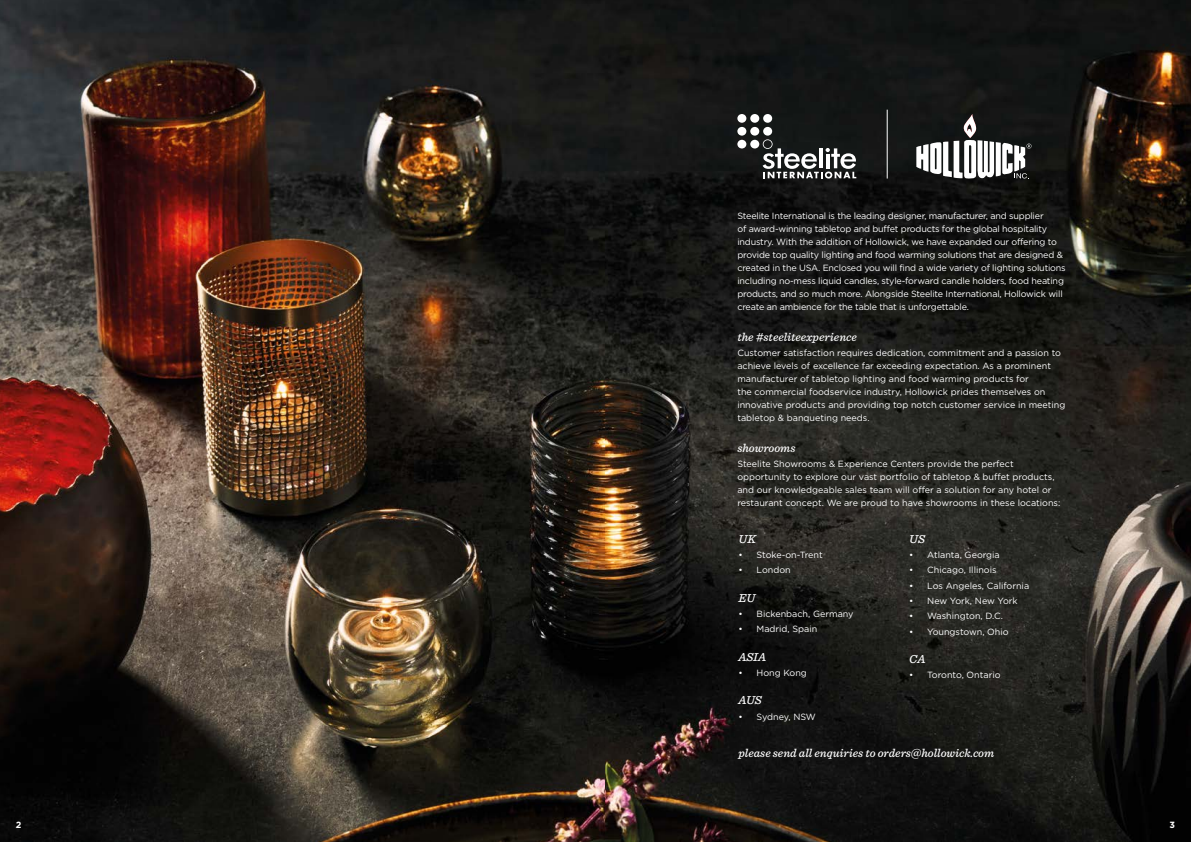
<style>
.page{position:relative;width:1191px;height:842px;background:#fff}
.page>*{position:absolute;margin:0;border:0;box-sizing:border-box;transform-origin:0 0}
.t1{font:italic 500 12px "Sentinel";color:#fff}
.t2{font:9px/13px "Gotham";letter-spacing:-.015em;color:#fff}
.t3{font:700 9px "Gotham";color:#fff}
</style>
<div class="page">
<img style="left:604px;top:0;width:587px;height:842px">
<svg style="left:916px;top:114px;width:115px;height:65px"></svg>
<div style="left:737px;top:114px;width:9px;height:9px;background:#fff;border-radius:50%"></div>
<div style="left:737px;top:140px;width:9px;height:8px;background:#fff;border-radius:50%"></div>
<div style="left:737px;top:127px;width:9px;height:9px;background:#fff;border-radius:50%"></div>
<div style="left:763px;top:114px;width:9px;height:9px;background:#fff;border-radius:50%"></div>
<svg style="left:762px;top:139px;width:94px;height:40px"></svg>
<div style="left:763px;top:127px;width:9px;height:9px;background:#fff;border-radius:50%"></div>
<div style="left:750px;top:114px;width:9px;height:9px;background:#fff;border-radius:50%"></div>
<div style="left:750px;top:140px;width:9px;height:8px;background:#fff;border-radius:50%"></div>
<div style="left:750px;top:127px;width:9px;height:9px;background:#fff;border-radius:50%"></div>
<hr style="left:887px;top:110px;width:1px;height:69px;background:#fff">
<img style="left:0;top:0;width:604px;height:842px">
<p class="t2" style="left:737px;top:209px;width:330px">Steelite International is the leading designer, manufacturer, and supplier<br>of award-winning tabletop and buffet products for the global hospitality industry. With the addition of Hollowick, we have expanded our offering to provide top quality lighting and food warming solutions that are designed &amp; created in the USA. Enclosed you will find a wide variety of lighting solutions including no-mess liquid candles, style-forward candle holders, food heating products, and so much more. Alongside Steelite International, Hollowick will create an ambience for the table that is unforgettable.</p>
<h1 class="t1" style="left:737px;top:327px;width:121px">the #steeliteexperience</h1>
<p class="t2" style="left:737px;top:346px;width:329px">Customer satisfaction requires dedication, commitment and a passion to achieve levels of excellence far exceeding expectation. As a prominent manufacturer of tabletop lighting and food warming products for<br>the commercial foodservice industry, Hollowick prides themselves on innovative products and providing top notch customer service in meeting tabletop &amp; banqueting needs.</p>
<h1 class="t1" style="left:737px;top:438px;width:60px">showrooms</h1>
<p class="t2" style="left:737px;top:457px;width:324px">Steelite Showrooms &amp; Experience Centers provide the perfect opportunity to explore our vast portfolio of tabletop &amp; buffet products, and our knowledgeable sales team will offer a solution for any hotel or restaurant concept. We are proud to have showrooms in these locations:</p>
<h1 class="t1" style="left:738px;top:530px;width:19px">UK</h1>
<p class="t2" style="left:738px;top:548px;width:86px">• Stoke-on-Trent</p>
<p class="t2" style="left:738px;top:564px;width:54px">• London</p>
<h1 class="t1" style="left:738px;top:589px;width:18px">EU</h1>
<p class="t2" style="left:738px;top:607px;width:117px">• Bickenbach, Germany</p>
<p class="t2" style="left:738px;top:623px;width:80px">• Madrid, Spain</p>
<h1 class="t1" style="left:738px;top:648px;width:29px">ASIA</h1>
<p class="t2" style="left:738px;top:666px;width:70px">• Hong Kong</p>
<h1 class="t1" style="left:738px;top:691px;width:25px">AUS</h1>
<p class="t2" style="left:738px;top:710px;width:79px">• Sydney, NSW</p>
<h1 class="t1" style="left:909px;top:530px;width:17px">US</h1>
<p class="t2" style="left:909px;top:548px;width:92px">• Atlanta, Georgia</p>
<p class="t2" style="left:909px;top:564px;width:89px">• Chicago, Illinois</p>
<p class="t2" style="left:909px;top:579px;width:121px">• Los Angeles, California</p>
<p class="t2" style="left:909px;top:594px;width:110px">• New York, New York</p>
<p class="t2" style="left:909px;top:610px;width:95px">• Washington, D.C.</p>
<p class="t2" style="left:909px;top:625px;width:101px">• Youngstown, Ohio</p>
<h1 class="t1" style="left:909px;top:650px;width:17px">CA</h1>
<p class="t2" style="left:909px;top:669px;width:93px">• Toronto, Ontario</p>
<h1 class="t1" style="left:738px;top:744px;width:257px">please send all enquiries to orders@hollowick.com</h1>
<p class="t3" style="left:16px;top:819px;width:7px">2</p>
<p class="t3" style="left:1169px;top:819px;width:7px">3</p>
</div>
